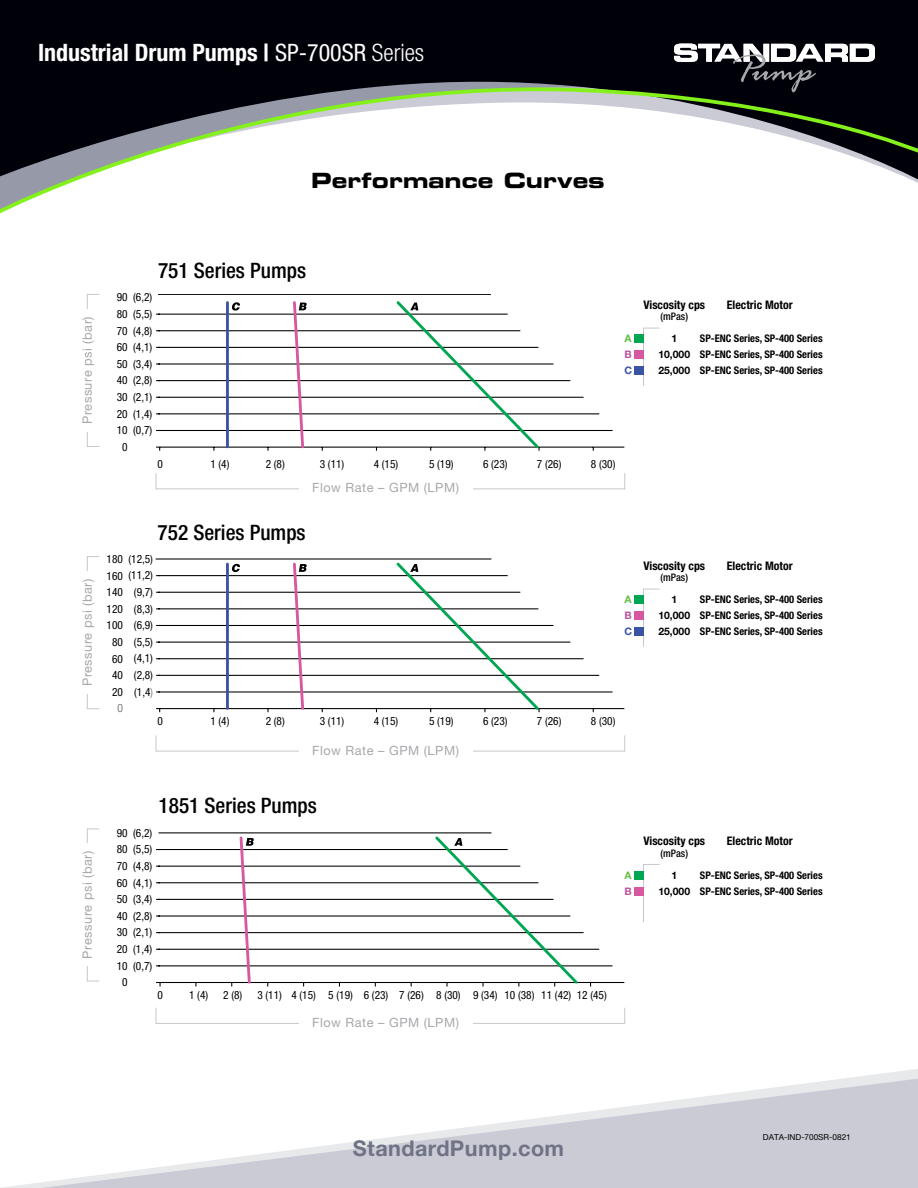
<style>
.page{position:relative;width:918px;height:1188px;background:#fff}
.page>*{position:absolute;margin:0;border:0;box-sizing:border-box;transform-origin:0 0}
.t1{font:700 condensed 24px "Helvetica Neue LT Std";color:#fff}
.t2{font:700 21.6px "Helvetica Neue";letter-spacing:.02em;color:#707386}
.t3{font:500 condensed 21.3px "Helvetica Neue LT Std";color:#000}
.t4{font:21px "Eurostile LT Std Bold Ex 2";color:#000}
.t5{font:12.75px "Helvetica Neue LT Std";letter-spacing:.04em;color:#a7a9ac}
.t6{font:800 condensed 12px "Helvetica Neue LT Std";color:#000}
.t7{font:700 condensed 11.85px "Helvetica Neue LT Std";color:#000}
.t8{font:condensed 11.4px/16.6px "Helvetica Neue LT Std";color:#000;text-align:center}
.t9{font:100 condensed 11.4px "Helvetica Neue LT Std";color:#000}
.t10{font:700 condensed 10.5px/16px "Helvetica Neue LT Std";color:#000;text-align:justify}
.t11{font:500 condensed 10.35px "Helvetica Neue LT Std";color:#000}
.t12{font:700 10.35px "Helvetica Neue LT Std";color:#67bc45}
.t13{font:700 10.35px "Helvetica Neue LT Std";color:#b9529f}
.t14{font:700 10.35px "Helvetica Neue LT Std";color:#000}
.t15{font:700 10.35px "Helvetica Neue LT Std";color:#3953a4}
.t16{font:8.25px "Helvetica Neue LT Std";color:#000}
.s1{font-weight:400}
.s2{font-family:"Helvetica Neue";font-weight:300}
.s3{font-stretch:normal;font-size:10.35px}
.s4{font-weight:100}
</style>
<div class="page">
<div style="left:0;top:0;width:918px;height:74px;background:#000008"></div>
<svg style="left:0;top:74px;width:918px;height:140px"></svg>
<svg style="left:13px;top:1078px;width:905px;height:110px"></svg>
<svg style="left:674px;top:44px;width:201px;height:48px"></svg>
<div style="left:156px;top:473px;width:469px;height:16px;border:1px solid #c7c8ca"></div>
<div style="left:299px;top:483px;width:174px;height:17px;background:#fff"></div>
<hr style="left:160px;top:447px;width:464px;height:1px;background:#000">
<hr style="left:158px;top:430px;width:455px;height:1px;background:#000">
<hr style="left:158px;top:413px;width:441px;height:1px;background:#000">
<hr style="left:158px;top:397px;width:426px;height:1px;background:#000">
<hr style="left:158px;top:380px;width:412px;height:1px;background:#000">
<hr style="left:158px;top:363px;width:395px;height:2px;background:#000">
<hr style="left:158px;top:347px;width:380px;height:1px;background:#000">
<hr style="left:158px;top:330px;width:362px;height:1px;background:#000">
<hr style="left:158px;top:314px;width:350px;height:1px;background:#000">
<hr style="left:158px;top:294px;width:333px;height:1px;background:#000">
<hr style="left:226px;top:303px;width:3px;height:144px;background:#3a53a4">
<svg style="left:232px;top:302px;width:8px;height:9px"></svg>
<svg style="left:291px;top:301px;width:16px;height:148px"></svg>
<svg style="left:394px;top:301px;width:147px;height:150px"></svg>
<hr style="left:160px;top:708px;width:464px;height:1px;background:#000">
<hr style="left:158px;top:691px;width:455px;height:2px;background:#000">
<hr style="left:158px;top:675px;width:441px;height:1px;background:#000">
<hr style="left:158px;top:658px;width:426px;height:1px;background:#000">
<hr style="left:158px;top:642px;width:412px;height:1px;background:#000">
<hr style="left:158px;top:625px;width:395px;height:1px;background:#000">
<hr style="left:158px;top:608px;width:380px;height:1px;background:#000">
<hr style="left:158px;top:592px;width:362px;height:1px;background:#000">
<hr style="left:158px;top:575px;width:350px;height:1px;background:#000">
<hr style="left:156px;top:558px;width:335px;height:2px;background:#000">
<hr style="left:226px;top:564px;width:3px;height:144px;background:#3a53a4">
<svg style="left:232px;top:564px;width:8px;height:8px"></svg>
<svg style="left:291px;top:562px;width:16px;height:148px"></svg>
<svg style="left:394px;top:562px;width:147px;height:150px"></svg>
<hr style="left:160px;top:982px;width:464px;height:1px;background:#000">
<hr style="left:158px;top:965px;width:455px;height:1px;background:#000">
<hr style="left:158px;top:949px;width:441px;height:1px;background:#000">
<hr style="left:158px;top:932px;width:426px;height:1px;background:#000">
<hr style="left:158px;top:915px;width:412px;height:2px;background:#000">
<hr style="left:158px;top:899px;width:395px;height:1px;background:#000">
<hr style="left:158px;top:882px;width:380px;height:1px;background:#000">
<hr style="left:158px;top:866px;width:362px;height:1px;background:#000">
<hr style="left:158px;top:849px;width:350px;height:1px;background:#000">
<hr style="left:158px;top:832px;width:333px;height:1px;background:#000">
<svg style="left:238px;top:836px;width:16px;height:148px"></svg>
<svg style="left:156px;top:982px;width:5px;height:5px"></svg>
<svg style="left:433px;top:836px;width:147px;height:151px"></svg>
<svg style="left:643px;top:327px;width:17px;height:59px"></svg>
<div style="left:634px;top:335px;width:10px;height:8px;background:#00a651"></div>
<div style="left:634px;top:351px;width:10px;height:8px;background:#d758a0"></div>
<div style="left:634px;top:367px;width:10px;height:8px;background:#3a53a4"></div>
<div style="left:87px;top:294px;width:13px;height:153px;border:1px solid #c7c8ca"></div>
<div style="left:78px;top:309px;width:19px;height:122px;background:#fff"></div>
<div style="left:156px;top:735px;width:469px;height:16px;border:1px solid #c7c8ca"></div>
<div style="left:299px;top:746px;width:174px;height:16px;background:#fff"></div>
<div style="left:87px;top:556px;width:13px;height:153px;border:1px solid #c7c8ca"></div>
<div style="left:78px;top:571px;width:19px;height:122px;background:#fff"></div>
<div style="left:156px;top:1007px;width:469px;height:17px;border:1px solid #c7c8ca"></div>
<div style="left:299px;top:1018px;width:174px;height:16px;background:#fff"></div>
<div style="left:87px;top:829px;width:13px;height:152px;border:1px solid #c7c8ca"></div>
<div style="left:78px;top:843px;width:19px;height:123px;background:#fff"></div>
<svg style="left:643px;top:588px;width:17px;height:59px"></svg>
<div style="left:634px;top:596px;width:10px;height:8px;background:#00a651"></div>
<div style="left:634px;top:612px;width:10px;height:8px;background:#d758a0"></div>
<div style="left:634px;top:628px;width:10px;height:8px;background:#3a53a4"></div>
<svg style="left:643px;top:864px;width:17px;height:58px"></svg>
<div style="left:634px;top:871px;width:10px;height:8px;background:#00a651"></div>
<div style="left:634px;top:887px;width:10px;height:8px;background:#d758a0"></div>
<h1 class="t1" style="left:38px;top:38px;width:388px">Industrial Drum Pumps | <span class="s1">SP-700SR</span> <span class="s2">Series</span></h1>
<h3 class="t4" style="left:311px;top:165px;width:295px">Performance Curves</h3>
<p class="t5" style="left:80px;top:424px;width:109px;rotate:-90deg">Pressure psi (bar)</p>
<p class="t5" style="left:80px;top:686px;width:109px;rotate:-90deg">Pressure psi (bar)</p>
<h3 class="t3" style="left:158px;top:258px;width:150px">751 Series Pumps</h3>
<p class="t8" style="left:117px;top:289px;width:12px">90<br>80<br>70<br>60<br>50<br>40<br>30<br>20<br>10<br>0</p>
<p class="t8" style="left:133px;top:289px;width:21px;text-align:justify">(6,2) (5,5) (4,8) (4,1) (3,4) (2,8) (2,1) (1,4) (0,7)</p>
<p class="t8" style="left:157px;top:456px;width:7px">0</p>
<p class="t8" style="left:210px;top:456px;width:21px">1 (4)</p>
<p class="t8" style="left:266px;top:456px;width:21px">2 (8)</p>
<p class="t8" style="left:320px;top:456px;width:26px">3 (11)</p>
<p class="t8" style="left:374px;top:456px;width:26px">4 (15)</p>
<p class="t8" style="left:429px;top:456px;width:26px">5 (19)</p>
<p class="t8" style="left:483px;top:456px;width:26px">6 (23)</p>
<p class="t8" style="left:537px;top:456px;width:26px">7 (26)</p>
<p class="t8" style="left:591px;top:456px;width:26px">8 (30)</p>
<p class="t5" style="left:312px;top:480px;width:148px">Flow Rate – GPM (LPM)</p>
<p class="t12" style="left:625px;top:332px;width:9px">A</p>
<p class="t13" style="left:625px;top:348px;width:9px">B</p>
<p class="t15" style="left:625px;top:364px;width:9px">C</p>
<p class="t7" style="left:643px;top:297px;width:63px">Viscosity cps</p>
<p class="t7" style="left:727px;top:297px;width:67px">Electric Motor</p>
<p class="t11" style="left:661px;top:311px;width:29px">(mPas)</p>
<p class="t10" style="left:658px;top:330px;width:166px;text-indent:42px">SP-ENC Series, SP-400 Series <span class="s3">10,000</span> SP-ENC Series, SP-400 Series <span class="s3">25,000</span> SP-ENC Series, SP-400 Series</p>
<p class="t14" style="left:671px;top:332px;width:7px">1</p>
<h3 class="t3" style="left:158px;top:519px;width:150px">752 Series Pumps</h3>
<p class="t8" style="left:129px;top:550px;width:26px">(12,5) (11,2) (9,7) (8,3) (6,9) (5,5) (4,1) (2,8) (1,4<span class="s4">)</span></p>
<p class="t8" style="left:107px;top:551px;width:18px">180<br>160<br>140<br>120<br>100<br>80<br>60<br>40<br>20</p>
<p class="t9" style="left:117px;top:702px;width:7px">0</p>
<p class="t8" style="left:157px;top:713px;width:7px">0</p>
<p class="t8" style="left:210px;top:713px;width:21px">1 (4)</p>
<p class="t8" style="left:266px;top:713px;width:21px">2 (8)</p>
<p class="t8" style="left:320px;top:713px;width:26px">3 (11)</p>
<p class="t8" style="left:374px;top:713px;width:26px">4 (15)</p>
<p class="t8" style="left:429px;top:713px;width:26px">5 (19)</p>
<p class="t8" style="left:483px;top:713px;width:26px">6 (23)</p>
<p class="t8" style="left:537px;top:713px;width:26px">7 (26)</p>
<p class="t8" style="left:591px;top:713px;width:26px">8 (30)</p>
<p class="t6" style="left:584px;top:716px;width:24px">GPM</p>
<p class="t5" style="left:312px;top:743px;width:148px">Flow Rate – GPM (LPM)</p>
<p class="t12" style="left:625px;top:593px;width:9px">A</p>
<p class="t13" style="left:625px;top:609px;width:9px">B</p>
<p class="t15" style="left:625px;top:625px;width:9px">C</p>
<p class="t7" style="left:643px;top:558px;width:63px">Viscosity cps</p>
<p class="t7" style="left:727px;top:558px;width:67px">Electric Motor</p>
<p class="t11" style="left:661px;top:572px;width:29px">(mPas)</p>
<p class="t10" style="left:658px;top:591px;width:166px;text-indent:42px">SP-ENC Series, SP-400 Series <span class="s3">10,000</span> SP-ENC Series, SP-400 Series <span class="s3">25,000</span> SP-ENC Series, SP-400 Series</p>
<p class="t14" style="left:671px;top:593px;width:7px">1</p>
<p class="t5" style="left:80px;top:959px;width:109px;rotate:-90deg">Pressure psi (bar)</p>
<p class="t8" style="left:117px;top:824px;width:12px">90<br>80<br>70<br>60<br>50<br>40<br>30<br>20<br>10<br>0</p>
<p class="t8" style="left:133px;top:824px;width:21px;text-align:justify">(6,2) (5,5) (4,8) (4,1) (3,4) (2,8) (2,1) (1,4) (0,7)</p>
<h3 class="t3" style="left:159px;top:793px;width:160px">1851 Series Pumps</h3>
<p class="t8" style="left:157px;top:987px;width:7px">0</p>
<p class="t8" style="left:189px;top:987px;width:21px">1 (4)</p>
<p class="t8" style="left:223px;top:987px;width:21px">2 (8)</p>
<p class="t8" style="left:257px;top:987px;width:351px">3 (11) 4 (15) 5 (19) 6 (23) 7 (26) 8 (30) 9 (34) 10 (38) 11 (42) 12 (45)</p>
<p class="t5" style="left:312px;top:1015px;width:148px">Flow Rate – GPM (LPM)</p>
<p class="t12" style="left:625px;top:869px;width:9px">A</p>
<p class="t13" style="left:625px;top:885px;width:9px">B</p>
<p class="t7" style="left:643px;top:834px;width:63px">Viscosity cps</p>
<p class="t7" style="left:727px;top:834px;width:67px">Electric Motor</p>
<p class="t11" style="left:661px;top:847px;width:29px">(mPas)</p>
<p class="t10" style="left:658px;top:867px;width:166px;text-align:right">SP-ENC Series, SP-400 Series<br><span class="s3">10,000</span> SP-ENC Series, SP-400 Series</p>
<p class="t14" style="left:671px;top:869px;width:7px">1</p>
<h2 class="t2" style="left:353px;top:1132px;width:213px">StandardPump.com</h2>
<p class="t16" style="left:763px;top:1132px;width:89px">DATA-IND-700SR-0821</p>
</div>
